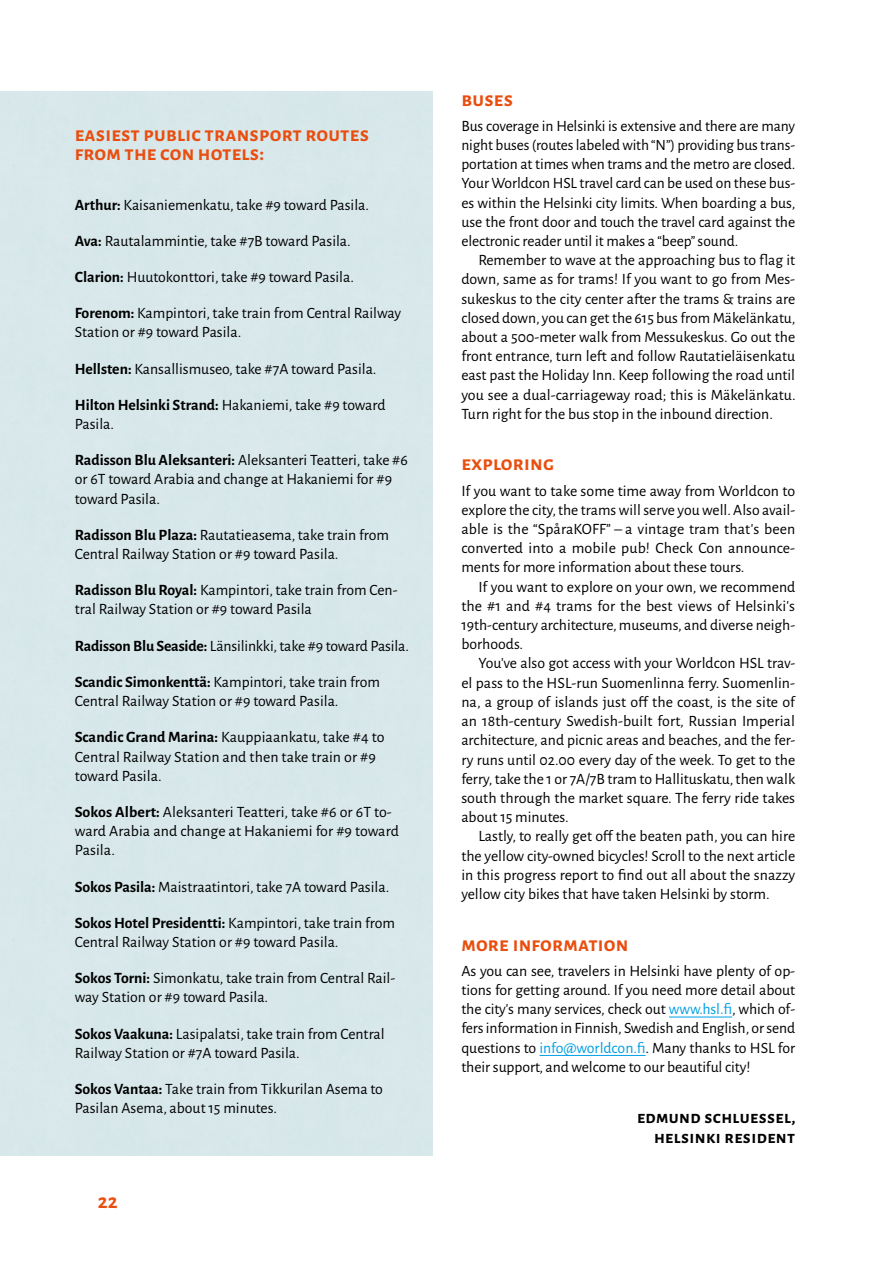
<style>
.page{position:relative;width:893px;height:1263px;background:#fff}
.page>*{position:absolute;margin:0;border:0;box-sizing:border-box;transform-origin:0 0}
.t1{font:700 21px/19.2px "Alegreya Sans SC";letter-spacing:.01em;color:#e94e0f}
.t2{font:700 18px/19.2px "Alegreya Sans SC";letter-spacing:.02em;color:#000;text-align:right}
.t3{font:15.75px/19.2px "Alegreya Sans";color:#000}
.s1{font-weight:700}
.s2{color:#009fe3}
</style>
<div class="page">
<hr style="left:669px;top:1017px;width:63px;height:1px;background:#009fe3">
<hr style="left:540px;top:1055px;width:105px;height:1px;background:#009fe3">
<h1 class="t1" style="left:75px;top:123px;width:296px">easiest public transport routes from the con hotels:</h1>
<p class="t3" style="left:75px;top:194px;width:296px"><span class="s1">Arthur:</span> Kaisaniemenkatu, take #9 toward Pasila.</p>
<p class="t3" style="left:75px;top:230px;width:278px"><span class="s1">Ava:</span> Rautalammintie, take #7B toward Pasila.</p>
<p class="t3" style="left:75px;top:267px;width:281px"><span class="s1">Clarion:</span> Huutokonttori, take #9 toward Pasila.</p>
<p class="t3" style="left:75px;top:303px;width:328px"><span class="s1">Forenom:</span> Kampintori, take train from Central Railway<br>Station or #9 toward Pasila.</p>
<p class="t3" style="left:75px;top:358px;width:303px"><span class="s1">Hellsten:</span> Kansallismuseo, take #7A toward Pasila.</p>
<p class="t3" style="left:75px;top:394px;width:312px"><span class="s1">Hilton Helsinki Strand:</span> Hakaniemi, take #9 toward<br>Pasila.</p>
<p class="t3" style="left:75px;top:450px;width:335px"><span class="s1">Radisson Blu Aleksanteri:</span> Aleksanteri Teatteri, take #6 or 6T toward Arabia and change at Hakaniemi for #9 toward Pasila.</p>
<p class="t3" style="left:75px;top:524px;width:316px"><span class="s1">Radisson Blu Plaza:</span> Rautatieasema, take train from<br>Central Railway Station or #9 toward Pasila.</p>
<p class="t3" style="left:75px;top:580px;width:324px"><span class="s1">Radisson Blu Royal:</span> Kampintori, take train from Cen&shy;tral Railway Station or #9 toward Pasila</p>
<p class="t3" style="left:75px;top:635px;width:336px"><span class="s1">Radisson Blu Seaside:</span> Länsilinkki, take #9 toward Pasila.</p>
<p class="t3" style="left:75px;top:671px;width:307px"><span class="s1">Scandic Simonkenttä:</span> Kampintori, take train from<br>Central Railway Station or #9 toward Pasila.</p>
<p class="t3" style="left:75px;top:727px;width:311px"><span class="s1">Scandic Grand Marina:</span> Kauppiaankatu, take #4 to<br>Central Railway Station and then take train or #9 toward Pasila.</p>
<p class="t3" style="left:75px;top:801px;width:326px"><span class="s1">Sokos Albert:</span> Aleksanteri Teatteri, take #6 or 6T to&shy;ward Arabia and change at Hakaniemi for #9 toward<br>Pasila.</p>
<p class="t3" style="left:75px;top:876px;width:316px"><span class="s1">Sokos Pasila:</span> Maistraatintori, take 7A toward Pasila.</p>
<p class="t3" style="left:75px;top:912px;width:322px"><span class="s1">Sokos Hotel Presidentti:</span> Kampintori, take train from<br>Central Railway Station or #9 toward Pasila.</p>
<p class="t3" style="left:75px;top:968px;width:322px"><span class="s1">Sokos Torni:</span> Simonkatu, take train from Central Rail&shy;way Station or #9 toward Pasila.</p>
<p class="t3" style="left:75px;top:1023px;width:311px"><span class="s1">Sokos Vaakuna:</span> Lasipalatsi, take train from Central<br>Railway Station or #7A toward Pasila.</p>
<p class="t3" style="left:75px;top:1078px;width:310px"><span class="s1">Sokos Vantaa:</span> Take train from Tikkurilan Asema to<br>Pasilan Asema, about 15 minutes.</p>
<h1 class="t1" style="left:98px;top:1190px;width:21px">22</h1>
<h1 class="t1" style="left:461px;top:88px;width:53px">buses</h1>
<p class="t3" style="left:461px;top:115px;width:336px;text-align:justify">Bus coverage in Helsinki is extensive and there are many night buses (routes labeled with “N”) providing bus trans&shy;portation at times when trams and the metro are closed.<br>Your Worldcon HSL travel card can be used on these bus&shy;es within the Helsinki city limits. When boarding a bus, use the front door and touch the travel card against the electronic reader until it makes a “beep” sound.</p>
<p class="t3" style="left:461px;top:250px;width:336px;text-align:justify;text-indent:17px">Remember to wave at the approaching bus to flag it down, same as for trams! If you want to go from Mes&shy;sukeskus to the city center after the trams &amp; trains are closed down, you can get the 615 bus from Mäkelänkatu, about a 500-meter walk from Messukeskus. Go out the front entrance, turn left and follow Rautatieläisenkatu east past the Holiday Inn. Keep following the road until you see a dual-carriageway road; this is Mäkelänkatu.<br>Turn right for the bus stop in the inbound direction.</p>
<h1 class="t1" style="left:461px;top:453px;width:94px">exploring</h1>
<p class="t3" style="left:461px;top:480px;width:335px;text-align:justify">If you want to take some time away from Worldcon to explore the city, the trams will serve you well. Also avail&shy;able is the “SpåraKOFF” – a vintage tram that’s been converted into a mobile pub! Check Con announce&shy;ments for more information about these tours.</p>
<p class="t3" style="left:461px;top:576px;width:335px;text-align:justify;text-indent:17px">If you want to explore on your own, we recommend the #1 and #4 trams for the best views of Helsinki’s 19th-century architecture, museums, and diverse neigh&shy;borhoods.</p>
<p class="t3" style="left:461px;top:653px;width:335px;text-align:justify;text-indent:17px">You’ve also got access with your Worldcon HSL trav&shy;el pass to the HSL-run Suomenlinna ferry. Suomenlin&shy;na, a group of islands just off the coast, is the site of an 18th-century Swedish-built fort, Russian Imperial architecture, and picnic areas and beaches, and the fer&shy;ry runs until 02.00 every day of the week. To get to the ferry, take the 1 or 7A/7B tram to Hallituskatu, then walk south through the market square. The ferry ride takes about 15 minutes.</p>
<p class="t3" style="left:461px;top:826px;width:336px;text-align:justify;text-indent:17px">Lastly, to really get off the beaten path, you can hire the yellow city-owned bicycles! Scroll to the next article in this progress report to find out all about the snazzy yellow city bikes that have taken Helsinki by storm.</p>
<h1 class="t1" style="left:461px;top:933px;width:169px">more information</h1>
<p class="t3" style="left:461px;top:960px;width:335px;text-align:justify">As you can see, travelers in Helsinki have plenty of op&shy;tions for getting around. If you need more detail about the city’s many services, check out <span class="s2">www.hsl.fi</span>, which of&shy;fers information in Finnish, Swedish and English, or send questions to <span class="s2">info@worldcon.fi</span>. Many thanks to HSL for their support, and welcome to our beautiful city!</p>
<p class="t2" style="left:637px;top:1107px;width:160px">edmund schluessel, helsinki resident</p>
</div>
